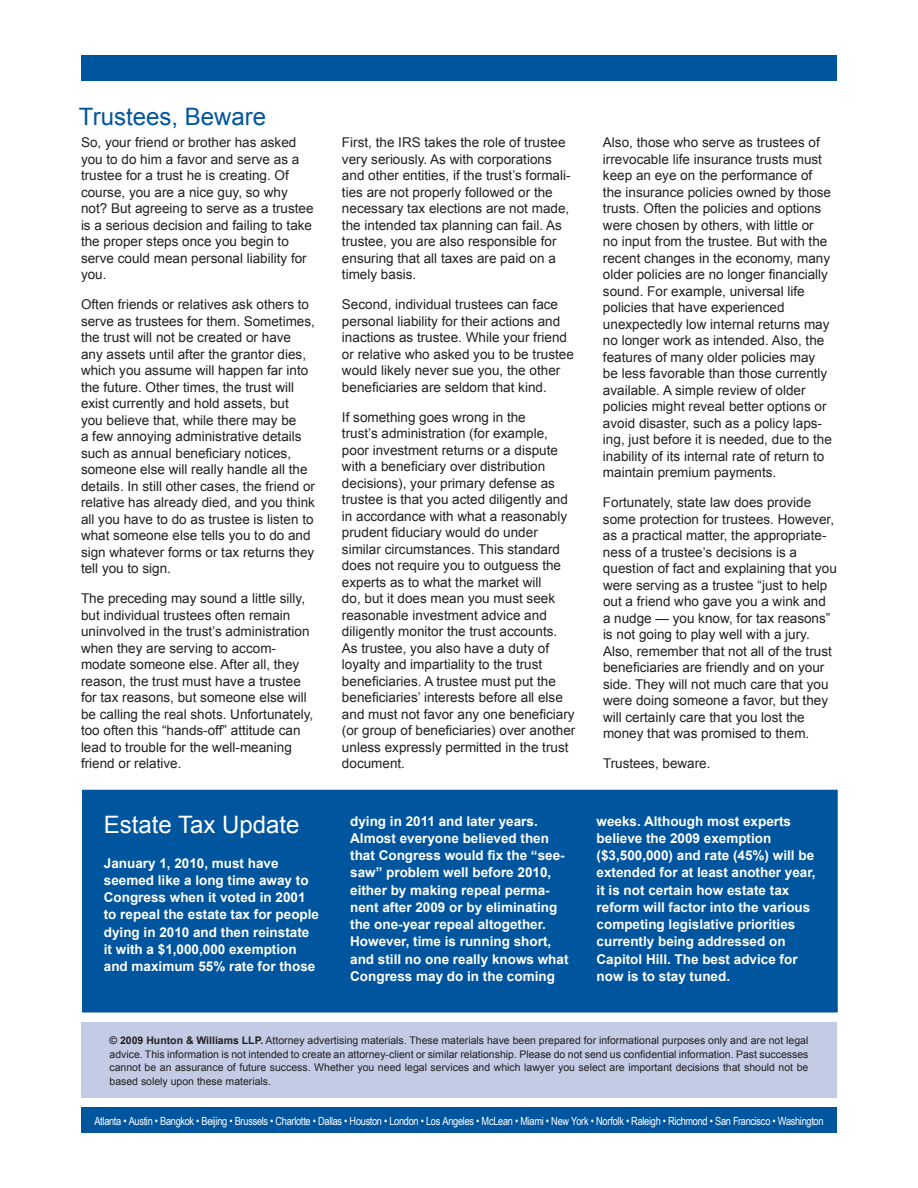
<style>
.page{position:relative;width:918px;height:1188px;background:#fff}
.page>*{position:absolute;margin:0;border:0;box-sizing:border-box;transform-origin:0 0}
.Header_1{font:24px "Arial";color:#fff}
.Header_1-2{font:24px "Arial";color:#00559f}
.body_text{font:13.5px/16.5px "Arial";color:#231f20}
.body_text-2{font:700 13.5px/17.2px "Arial";color:#fff}
.t1{font:11.25px "Arial Narrow";letter-spacing:-.025em;color:#fff}
.disclaimer{font:10.5px/13.5px "Arial";color:#231f20;text-align:justify}
.s1{font-weight:700}
</style>
<div class="page">
<div style="left:81px;top:1108px;width:756px;height:25px;background:#00559f"></div>
<div style="left:81px;top:55px;width:756px;height:25px;background:#00559f"></div>
<div style="left:81px;top:1023px;width:756px;height:75px;background:#c3cbe5"></div>
<div style="left:82px;top:790px;width:756px;height:222px;background:#00559f"></div>
<p class="Header_1-2" style="left:79px;top:101px;width:189px">Trustees, Beware</p>
<p class="body_text" style="left:81px;top:135px;width:234px">So, your friend or brother has asked you to do him a favor and serve as a trustee for a trust he is creating. Of course, you are a nice guy, so why not? But agreeing to serve as a trustee is a serious decision and failing to take the proper steps once you begin to serve could mean personal liability for you.</p>
<p class="body_text" style="left:81px;top:297px;width:236px">Often friends or relatives ask others to serve as trustees for them. Sometimes, the trust will not be created or have any assets until after the grantor dies, which you assume will happen far into the future. Other times, the trust will exist currently and hold assets, but<br>you believe that, while there may be<br>a few annoying administrative details such as annual beneficiary notices, someone else will really handle all the details. In still other cases, the friend or relative has already died, and you think all you have to do as trustee is listen to what someone else tells you to do and sign whatever forms or tax returns they tell you to sign.</p>
<p class="body_text" style="left:81px;top:591px;width:234px">The preceding may sound a little silly, but individual trustees often remain uninvolved in the trust’s administration when they are serving to accom&shy;modate someone else. After all, they reason, the trust must have a trustee for tax reasons, but someone else will be calling the real shots. Unfortunately, too often this “hands-off” attitude can lead to trouble for the well-meaning friend or relative.</p>
<p class="Header_1" style="left:104px;top:809px;width:197px">Estate Tax Update</p>
<p class="body_text-2" style="left:104px;top:855px;width:217px">January 1, 2010, must have seemed like a long time away to<br>Congress when it voted in 2001 to repeal the estate tax for people dying in 2010 and then reinstate it with a $1,000,000 exemption and maximum 55% rate for those</p>
<p class="body_text" style="left:342px;top:134px;width:230px">First, the IRS takes the role of trustee very seriously. As with corporations and other entities, if the trust’s formali&shy;ties are not properly followed or the necessary tax elections are not made, the intended tax planning can fail. As trustee, you are also responsible for ensuring that all taxes are paid on a timely basis.</p>
<p class="body_text" style="left:342px;top:296px;width:233px">Second, individual trustees can face personal liability for their actions and inactions as trustee. While your friend or relative who asked you to be trustee would likely never sue you, the other beneficiaries are seldom that kind.</p>
<p class="body_text" style="left:342px;top:409px;width:235px">If something goes wrong in the<br>trust’s administration (for example, poor investment returns or a dispute with a beneficiary over distribution decisions), your primary defense as trustee is that you acted diligently and in accordance with what a reasonably prudent fiduciary would do under similar circumstances. This standard does not require you to outguess the experts as to what the market will<br>do, but it does mean you must seek reasonable investment advice and diligently monitor the trust accounts.<br>As trustee, you also have a duty of loyalty and impartiality to the trust beneficiaries. A trustee must put the beneficiaries’ interests before all else and must not favor any one beneficiary (or group of beneficiaries) over another unless expressly permitted in the trust document.</p>
<p class="body_text" style="left:603px;top:134px;width:230px">Also, those who serve as trustees of irrevocable life insurance trusts must keep an eye on the performance of the insurance policies owned by those trusts. Often the policies and options were chosen by others, with little or no input from the trustee. But with the recent changes in the economy, many older policies are no longer financially sound. For example, universal life policies that have experienced unexpectedly low internal returns may no longer work as intended. Also, the features of many older policies may be less favorable than those currently available. A simple review of older policies might reveal better options or avoid disaster, such as a policy laps&shy;ing, just before it is needed, due to the inability of its internal rate of return to maintain premium payments.</p>
<p class="body_text" style="left:603px;top:494px;width:235px">Fortunately, state law does provide some protection for trustees. However, as a practical matter, the appropriate&shy;ness of a trustee’s decisions is a question of fact and explaining that you were serving as a trustee “just to help out a friend who gave you a wink and<br>a nudge — you know, for tax reasons” is not going to play well with a jury.<br>Also, remember that not all of the trust beneficiaries are friendly and on your side. They will not much care that you were doing someone a favor, but they will certainly care that you lost the money that was promised to them.</p>
<p class="body_text" style="left:603px;top:756px;width:109px">Trustees, beware.</p>
<p class="body_text-2" style="left:350px;top:813px;width:220px">dying in 2011 and later years.<br>Almost everyone believed then that Congress would fix the “see&shy;saw” problem well before 2010, either by making repeal perma&shy;nent after 2009 or by eliminating the one-year repeal altogether.<br>However, time is running short, and still no one really knows what<br>Congress may do in the coming</p>
<p class="body_text-2" style="left:597px;top:813px;width:221px">weeks. Although most experts believe the 2009 exemption ($3,500,000) and rate (45%) will be extended for at least another year, it is not certain how estate tax reform will factor into the various competing legislative priorities currently being addressed on<br>Capitol Hill. The best advice for now is to stay tuned.</p>
<p class="disclaimer" style="left:110px;top:1034px;width:700px"><span class="s1">© 2009 Hunton &amp; Williams LLP.</span> Attorney advertising materials. These materials have been prepared for informational purposes only and are not legal advice. This information is not intended to create an attorney-client or similar relationship. Please do not send us confidential information. Past successes cannot be an assurance of future success. Whether you need legal services and which lawyer you select are important decisions that should not be based solely upon these materials.</p>
<p class="t1" style="left:94px;top:1112px;width:731px">Atlanta • Austin • Bangkok • Beijing • Brussels • Charlotte • Dallas • Houston • London • Los Angeles • McLean • Miami • New York • Norfolk • Raleigh • Richmond • San Francisco • Washington</p>
</div>
